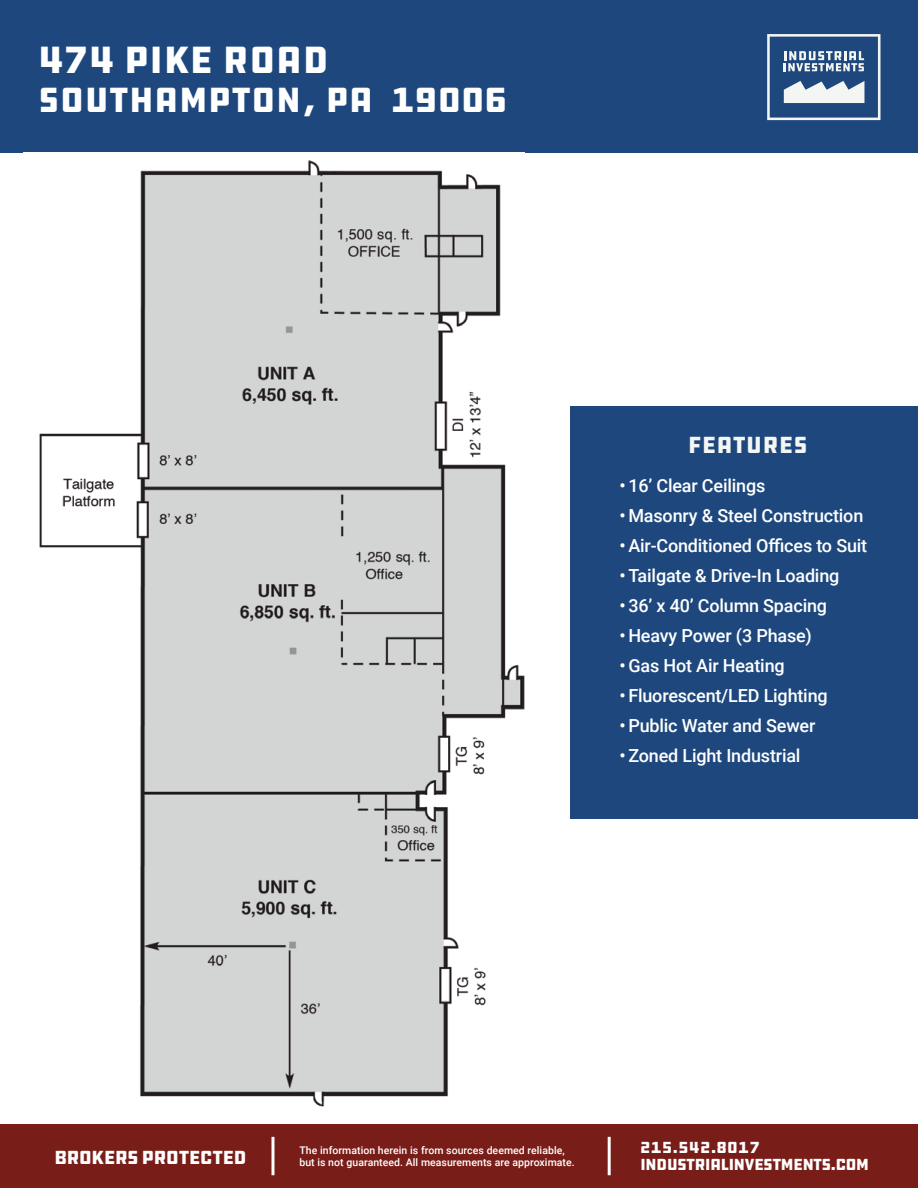
<style>
.page{position:relative;width:918px;height:1188px;background:#fff}
.page>*{position:absolute;margin:0;border:0;box-sizing:border-box;transform-origin:0 0}
.t1{font:39px "DDC Hardware";color:#fff}
.t2{font:36px "DDC Hardware";color:#fff}
.t3{font:24px "DDC Hardware";color:#f4f6f3}
.t4{font:19.5px "DDC Hardware";letter-spacing:-.04em;color:#fff}
.t5{font:500 18px "Roboto";letter-spacing:-.01em;color:#fff}
.t6{font:16.5px/17.1px "DDC Hardware";letter-spacing:-.05em;color:#fff}
.t7{font:500 10.5px/12.6px "Roboto";letter-spacing:.005em;color:#fff}
</style>
<div class="page">
<div style="left:0;top:1125px;width:918px;height:63px;background:#791d18"></div>
<hr style="left:608px;top:1137px;width:3px;height:38px;background:#fff">
<hr style="left:271px;top:1137px;width:3px;height:38px;background:#fff">
<div style="left:571px;top:406px;width:347px;height:413px;background:#1e487d"></div>
<div style="left:0;top:0;width:918px;height:153px;background:#1e487d"></div>
<svg style="left:767px;top:34px;width:113px;height:86px"></svg>
<img style="left:39px;top:160px;width:485px;height:947px">
<h1 class="t1" style="left:38px;top:35px;width:292px">474 PIKE ROAD</h1>
<h2 class="t2" style="left:38px;top:77px;width:471px">SOUTHAMPTON, PA 19006</h2>
<h3 class="t3" style="left:688px;top:429px;width:121px">FEATURES</h3>
<p class="t5" style="left:619px;top:473px;width:148px">• 16’ Clear Ceilings</p>
<p class="t5" style="left:619px;top:503px;width:245px">• Masonry &amp; Steel Construction</p>
<p class="t5" style="left:619px;top:533px;width:249px">• Air-Conditioned Offices to Suit</p>
<p class="t5" style="left:619px;top:563px;width:222px">• Tailgate &amp; Drive-In Loading</p>
<p class="t5" style="left:619px;top:593px;width:209px">• 36’ x 40’ Column Spacing</p>
<p class="t5" style="left:619px;top:623px;width:194px">• Heavy Power (3 Phase)</p>
<p class="t5" style="left:619px;top:653px;width:167px">• Gas Hot Air Heating</p>
<p class="t5" style="left:619px;top:683px;width:210px">• Fluorescent/LED Lighting</p>
<p class="t5" style="left:619px;top:713px;width:197px">• Public Water and Sewer</p>
<p class="t5" style="left:619px;top:743px;width:183px">• Zoned Light Industrial</p>
<p class="t4" style="left:54px;top:1145px;width:194px">BROKERS PROTECTED</p>
<p class="t6" style="left:640px;top:1139px;width:231px">215.542.8017<br>INDUSTRIALINVESTMENTS.COM</p>
<p class="t7" style="left:299px;top:1143px;width:277px">The information herein is from sources deemed reliable, but is not guaranteed. All measurements are approximate.</p>
</div>
